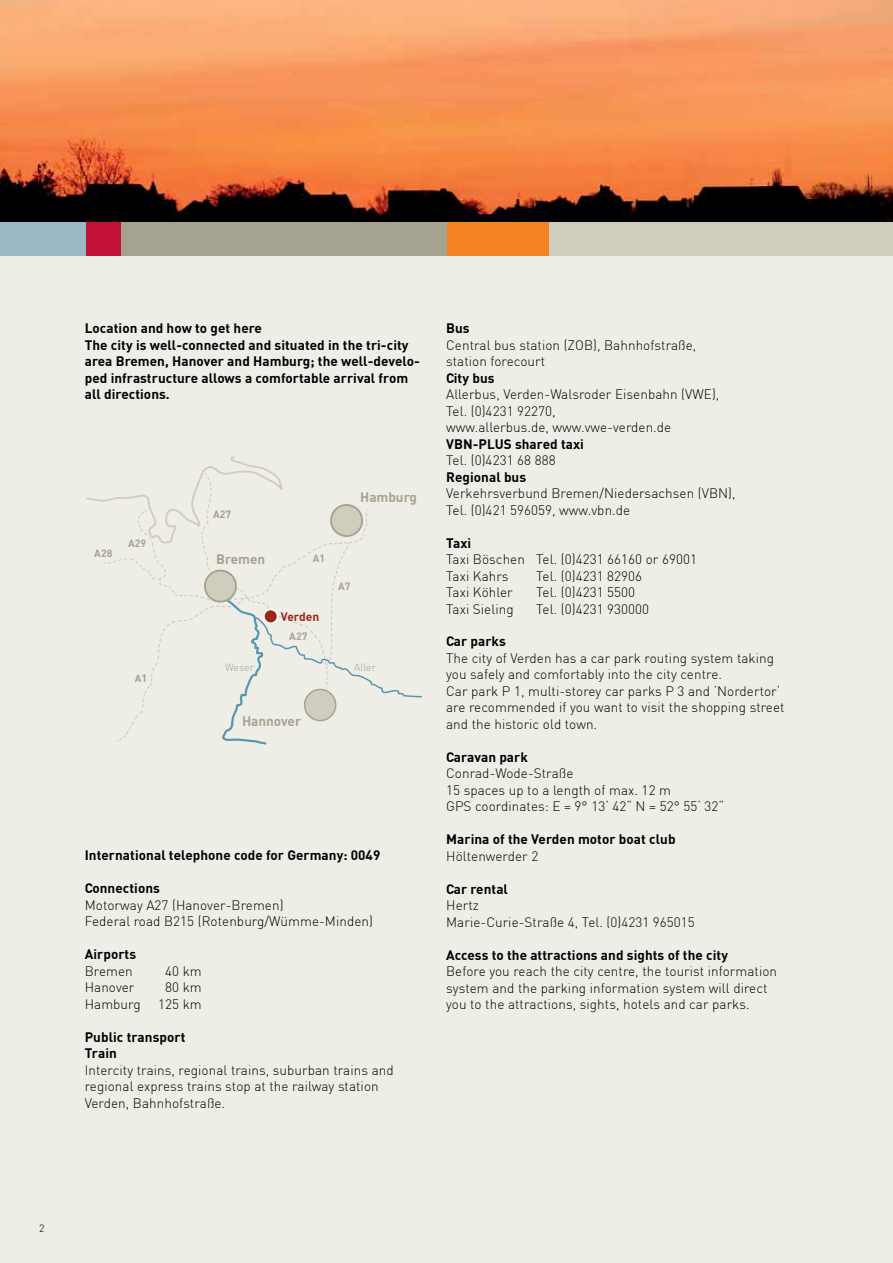
<style>
.page{position:relative;width:893px;height:1263px;background:#fff}
.page>*{position:absolute;margin:0;border:0;box-sizing:border-box;transform-origin:0 0}
.t1{font:300 13.5px/16.5px "DIN";letter-spacing:.005em;color:#000}
.t2{font:700 13.5px/16.5px "DIN";letter-spacing:.005em;color:#000}
.t3{font:700 13.5px "DIN";color:#a5a390}
.t4{font:700 12px "DIN";color:#992717}
.t5{font:700 10.5px "DIN";color:#a5a390}
.t6{font:300 10.5px "DIN";color:#a5a390}
.t7{font:300 10.5px "DIN";color:#000}
</style>
<div class="page">
<img style="left:0;top:0;width:893px;height:223px">
<div style="left:0;top:248px;width:893px;height:1015px;background:#eeeee7"></div>
<div style="left:538px;top:223px;width:355px;height:33px;background:#cfcdbd"></div>
<div style="left:0;top:223px;width:85px;height:33px;background:#9bb7c6"></div>
<svg style="left:85px;top:223px;width:464px;height:33px;background:#b89070"></svg>
<svg style="left:86px;top:456px;width:336px;height:289px"></svg>
<p class="t2" style="left:85px;top:319px;width:337px">Location and how to get here<br>The city is well-connected and situated in the tri-city area Bremen, Hanover and Hamburg; the well-develo&shy;ped infrastructure allows a comfortable arrival from all directions.</p>
<p class="t5" style="left:94px;top:547px;width:20px">A28</p>
<p class="t5" style="left:128px;top:536px;width:20px">A29</p>
<p class="t5" style="left:135px;top:671px;width:14px">A1</p>
<p class="t5" style="left:213px;top:507px;width:20px">A27</p>
<p class="t3" style="left:216px;top:550px;width:50px">Bremen</p>
<p class="t3" style="left:360px;top:488px;width:58px">Hamburg</p>
<p class="t5" style="left:313px;top:551px;width:14px">A1</p>
<p class="t4" style="left:281px;top:608px;width:40px">Verden</p>
<p class="t5" style="left:289px;top:629px;width:20px">A27</p>
<p class="t5" style="left:338px;top:579px;width:14px">A7</p>
<p class="t6" style="left:225px;top:661px;width:30px">Weser</p>
<p class="t6" style="left:354px;top:660px;width:23px">Aller</p>
<p class="t3" style="left:242px;top:712px;width:61px">Hannover</p>
<p class="t2" style="left:85px;top:846px;width:297px">International telephone code for Germany: 0049</p>
<p class="t2" style="left:85px;top:879px;width:77px">Connections</p>
<p class="t1" style="left:85px;top:896px;width:290px">Motorway A27 (Hanover-Bremen)<br>Federal road B215 (Rotenburg/Wümme-Minden)</p>
<p class="t2" style="left:85px;top:945px;width:53px">Airports</p>
<p class="t1" style="left:85px;top:962px;width:50px">Bremen</p>
<p class="t1" style="left:165px;top:962px;width:38px">40 km</p>
<p class="t1" style="left:85px;top:979px;width:51px">Hanover</p>
<p class="t1" style="left:165px;top:979px;width:38px">80 km</p>
<p class="t1" style="left:85px;top:995px;width:57px">Hamburg</p>
<p class="t1" style="left:158px;top:995px;width:45px">125 km</p>
<p class="t2" style="left:85px;top:1028px;width:102px">Public transport<br>Train</p>
<p class="t1" style="left:85px;top:1061px;width:310px">Intercity trains, regional trains, suburban trains and regional express trains stop at the railway station<br>Verden, Bahnhofstraße.</p>
<p class="t2" style="left:446px;top:319px;width:25px">Bus</p>
<p class="t1" style="left:446px;top:336px;width:252px">Central bus station (ZOB), Bahnhofstraße, station forecourt</p>
<p class="t2" style="left:446px;top:369px;width:50px">City bus</p>
<p class="t1" style="left:446px;top:386px;width:275px">Allerbus, Verden-Walsroder Eisenbahn (VWE),<br>Tel. (0)4231 92270,<br>www.allerbus.de, www.vwe-verden.de</p>
<p class="t2" style="left:446px;top:435px;width:139px">VBN-PLUS shared taxi</p>
<p class="t1" style="left:446px;top:452px;width:111px">Tel. (0)4231 68 888</p>
<p class="t2" style="left:446px;top:468px;width:82px">Regional bus</p>
<p class="t1" style="left:446px;top:485px;width:291px">Verkehrsverbund Bremen/Niedersachsen (VBN),<br>Tel. (0)421 596059, www.vbn.de</p>
<p class="t2" style="left:446px;top:534px;width:27px">Taxi</p>
<p class="t1" style="left:446px;top:551px;width:252px">Taxi Böschen Tel. (0)4231 66160 or 69001<br>Taxi Kahrs</p>
<p class="t1" style="left:536px;top:567px;width:107px">Tel. (0)4231 82906</p>
<p class="t1" style="left:446px;top:584px;width:68px">Taxi Köhler</p>
<p class="t1" style="left:536px;top:584px;width:100px">Tel. (0)4231 5500</p>
<p class="t1" style="left:446px;top:600px;width:69px">Taxi Sieling</p>
<p class="t1" style="left:536px;top:600px;width:114px">Tel. (0)4231 930000</p>
<p class="t2" style="left:446px;top:633px;width:61px">Car parks</p>
<p class="t1" style="left:446px;top:650px;width:340px">The city of Verden has a car park routing system taking you safely and comfortably into the city centre.<br>Car park P 1, multi-storey car parks P 3 and ‘Nordertor‘ are recommended if you want to visit the shopping street and the historic old town.</p>
<p class="t2" style="left:446px;top:748px;width:83px">Caravan park</p>
<p class="t1" style="left:446px;top:765px;width:280px">Conrad-Wode-Straße<br>15 spaces up to a length of max. 12 m<br>GPS coordinates: E = 9° 13‘ 42“ N = 52° 55‘ 32“</p>
<p class="t2" style="left:446px;top:831px;width:231px">Marina of the Verden motor boat club</p>
<p class="t1" style="left:446px;top:848px;width:94px">Höltenwerder 2</p>
<p class="t2" style="left:446px;top:880px;width:63px">Car rental</p>
<p class="t1" style="left:446px;top:897px;width:250px">Hertz<br>Marie-Curie-Straße 4, Tel. (0)4231 965015</p>
<p class="t2" style="left:446px;top:946px;width:283px">Access to the attractions and sights of the city</p>
<p class="t1" style="left:446px;top:963px;width:332px">Before you reach the city centre, the tourist information system and the parking information system will direct you to the attractions, sights, hotels and car parks.</p>
<p class="t7" style="left:39px;top:1221px;width:7px">2</p>
</div>
